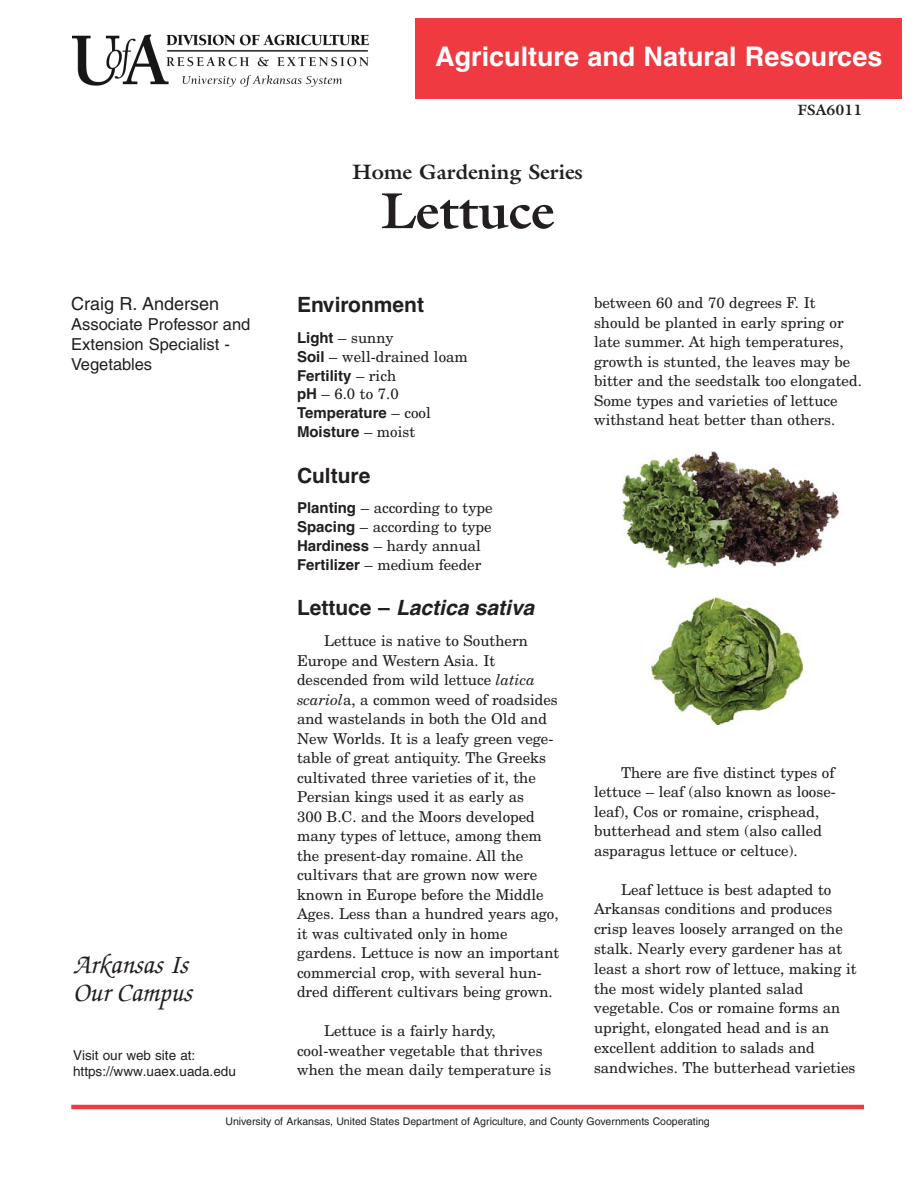
<style>
.page{position:relative;width:918px;height:1188px;background:#fff}
.page>*{position:absolute;margin:0;border:0;box-sizing:border-box;transform-origin:0 0}
.t1{font:700 51px "Galliard";color:#231f20}
.t2{font:700 27px "Helvetica";color:#fff}
.t3{font:italic 500 27px/28.5px "Zapf Chancery";color:#231f20}
.t4{font:italic 700 21px "Helvetica";color:#231f20}
.t5{font:700 21px "Galliard";color:#231f20}
.t6{font:700 21px "Helvetica";color:#231f20}
.t7{font:18px "Helvetica";color:#231f20}
.t8{font:16.5px/19.8px "Helvetica";color:#231f20}
.t9{font:15px/19.5px "New Century Schlbk";color:#231f20}
.t10{font:700 15px "Galliard";color:#231f20}
.t11{font:13.5px/16.2px "Helvetica";color:#231f20}
.t12{font:10.5px "Helvetica";color:#231f20}
.s1{font-family:"Helvetica";font-weight:700}
.s2{font-style:normal}
.s3{font-style:italic}
</style>
<div class="page">
<hr style="left:71px;top:1105px;width:793px;height:4px;background:#ef3a42">
<div style="left:416px;top:18px;width:486px;height:81px;background:#ef3a42"></div>
<img style="left:651px;top:597px;width:151px;height:128px">
<img style="left:622px;top:452px;width:216px;height:115px">
<img style="left:72px;top:34px;width:297px;height:52px">
<p class="t2" style="left:435px;top:46px;width:449px">Agriculture and Natural Resources</p>
<p class="t7" style="left:71px;top:297px;width:149px">Craig R. Andersen</p>
<p class="t8" style="left:71px;top:316px;width:181px">Associate Professor and<br>Extension Specialist -<br>Vegetables</p>
<p class="t3" style="left:73px;top:953px;width:120px">Arkansas Is<br>Our Campus</p>
<p class="t11" style="left:73px;top:1048px;width:164px">Visit our web site at: https://www.uaex.uada.edu</p>
<p class="t5" style="left:352px;top:164px;width:232px">Home Gardening Series</p>
<h1 class="t1" style="left:381px;top:191px;width:175px">Lettuce</h1>
<p class="t10" style="left:797px;top:105px;width:67px">FSA6011</p>
<h3 class="t6" style="left:297px;top:297px;width:129px">Environment</h3>
<p class="t9" style="left:297px;top:330px;width:172px;line-height:18.8px"><span class="s1">Light</span> – sunny<br><span class="s1">Soil</span> – well-drained loam<br><span class="s1">Fertility</span> – rich<br><span class="s1">pH</span> – 6.0 to 7.0<br><span class="s1">Temperature</span> – cool<br><span class="s1">Moisture</span> – moist</p>
<h3 class="t6" style="left:297px;top:467px;width:75px">Culture</h3>
<p class="t9" style="left:297px;top:500px;width:197px;line-height:18.8px"><span class="s1">Planting</span> – according to type<br><span class="s1">Spacing</span> – according to type<br><span class="s1">Hardiness</span> – hardy annual<br><span class="s1">Fertilizer</span> – medium feeder</p>
<h3 class="t4" style="left:297px;top:600px;width:239px"><span class="s2">Lettuce –</span> Lactica sativa</h3>
<p class="t9" style="left:297px;top:633px;width:264px;text-indent:27px">Lettuce is native to Southern Europe and Western Asia. It descended from wild lettuce <span class="s3">latica scariol</span>a, a common weed of roadsides and wastelands in both the Old and New Worlds. It is a leafy green vege&shy;table of great antiquity. The Greeks cultivated three varieties of it, the Persian kings used it as early as<br>300 B.C. and the Moors developed many types of lettuce, among them the present-day romaine. All the cultivars that are grown now were known in Europe before the Middle Ages. Less than a hundred years ago, it was cultivated only in home gardens. Lettuce is now an important commercial crop, with several hun&shy;dred different cultivars being grown.</p>
<p class="t9" style="left:297px;top:1023px;width:256px;text-indent:27px">Lettuce is a fairly hardy, cool-weather vegetable that thrives when the mean daily temperature is</p>
<p class="t9" style="left:594px;top:294px;width:269px">between 60 and 70 degrees F. It should be planted in early spring or late summer. At high temperatures, growth is stunted, the leaves may be bitter and the seedstalk too elongated.<br>Some types and varieties of lettuce withstand heat better than others.</p>
<p class="t9" style="left:594px;top:764px;width:243px;text-indent:27px">There are five distinct types of lettuce – leaf (also known as loose&shy;leaf), Cos or romaine, crisphead, butterhead and stem (also called asparagus lettuce or celtuce).</p>
<p class="t9" style="left:594px;top:881px;width:264px;text-indent:27px">Leaf lettuce is best adapted to Arkansas conditions and produces crisp leaves loosely arranged on the stalk. Nearly every gardener has at least a short row of lettuce, making it the most widely planted salad vegetable. Cos or romaine forms an upright, elongated head and is an excellent addition to salads and sandwiches. The butterhead varieties</p>
<p class="t12" style="left:225px;top:1118px;width:486px">University of Arkansas, United States Department of Agriculture, and County Governments Cooperating</p>
</div>
